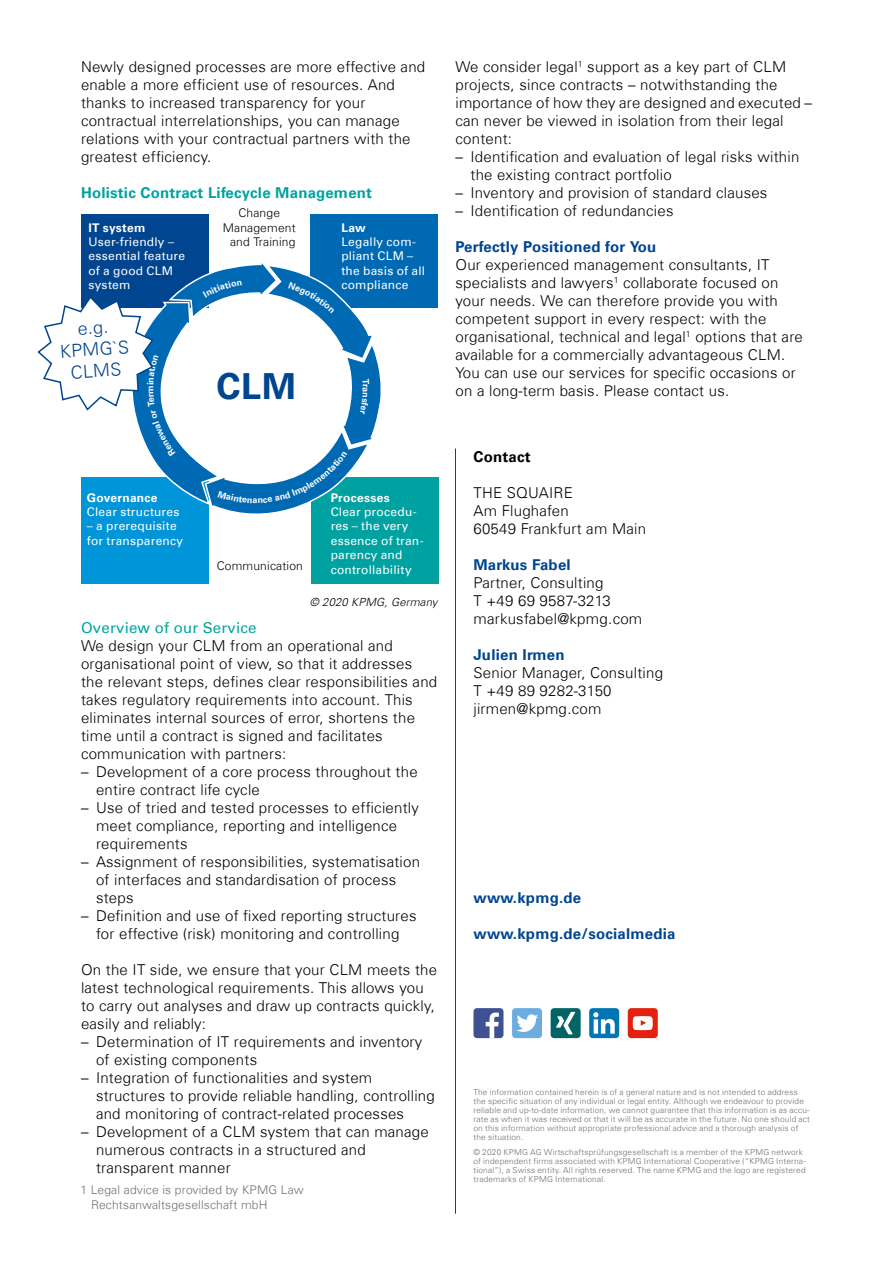
<style>
.page{position:relative;width:893px;height:1263px;background:#fff}
.page>*{position:absolute;margin:0;border:0;box-sizing:border-box;transform-origin:0 0}
.t1{font:700 36px "Universfor KPMG";color:#00458f}
.t2{font:300 18px/21.6px "Universfor KPMG";color:#00458f;text-align:center}
.t3{font:300 15px/18px "Universfor KPMG";letter-spacing:.015em;color:#000}
.t4{font:700 15px "Universfor KPMG";letter-spacing:.015em;color:#00458f}
.t5{font:700 15px "Universfor KPMG";letter-spacing:.015em;color:#00a2a1}
.t6{font:15px "Universfor KPMG";letter-spacing:.015em;color:#00a2a1}
.t7{font:700 15px "Universfor KPMG";letter-spacing:.015em;color:#000}
.t8{font:12px/14.4px "Universfor KPMG";letter-spacing:.02em;color:#fff}
.t9{font:300 12px/15px "Universfor KPMG";letter-spacing:.015em;color:#6f6f6e}
.t10{font:300 12px/14.4px "Universfor KPMG";letter-spacing:.015em;color:#000;text-align:center}
.t11{font:700 12px "Universfor KPMG";letter-spacing:.02em;color:#fff}
.t12{font:italic 300 11.25px "Universfor KPMG";letter-spacing:.015em;color:#000}
.t13{font:700 9px "Universfor KPMG";color:#fff}
.t14{font:300 8.25px/9px "Universfor KPMG";letter-spacing:.025em;color:#6f6f6e}
</style>
<div class="page">
<hr style="left:455px;top:449px;width:1px;height:765px;background:#00458f">
<div style="left:311px;top:477px;width:127px;height:106px;background:#00a2a1"></div>
<div style="left:81px;top:214px;width:128px;height:93px;background:#00458f"></div>
<div style="left:310px;top:214px;width:127px;height:93px;background:#0069b4"></div>
<div style="left:81px;top:477px;width:128px;height:107px;background:#0095d8"></div>
<div style="left:473px;top:1008px;width:30px;height:30px;background:#3d5193;border-radius:4px"></div>
<svg style="left:486px;top:1012px;width:13px;height:26px"></svg>
<div style="left:512px;top:1008px;width:30px;height:30px;background:#6caddf;border-radius:4px"></div>
<svg style="left:517px;top:1014px;width:21px;height:18px"></svg>
<div style="left:551px;top:1008px;width:30px;height:30px;background:#036466;border-radius:4px"></div>
<svg style="left:556px;top:1012px;width:19px;height:22px"></svg>
<div style="left:589px;top:1008px;width:30px;height:30px;background:#0075b3;border-radius:4px"></div>
<svg style="left:593px;top:1012px;width:22px;height:22px"></svg>
<div style="left:628px;top:1008px;width:30px;height:30px;background:#e4200e;border-radius:4px"></div>
<svg style="left:633px;top:1016px;width:20px;height:14px"></svg>
<svg style="left:37px;top:263px;width:347px;height:251px"></svg>
<p class="t3" style="left:81px;top:58px;width:346px">Newly designed processes are more effective and enable a more efficient use of resources. And thanks to increased transparency for your contractual interrelationships, you can manage relations with your contractual partners with the greatest efficiency.</p>
<p class="t5" style="left:81px;top:184px;width:293px">Holistic Contract Lifecycle Management</p>
<p class="t11" style="left:88px;top:220px;width:59px">IT system</p>
<p class="t8" style="left:88px;top:234px;width:98px">User-friendly – essential feature of a good CLM system</p>
<p class="t2" style="left:58px;top:319px;width:70px;rotate:-4deg">e.g.<br>KPMG`S<br>CLMS</p>
<p class="t13" style="left:145px;top:394px;width:10px;rotate:-90deg">m</p>
<p class="t10" style="left:223px;top:206px;width:74px">Change<br>Management and Training</p>
<h1 class="t1" style="left:217px;top:365px;width:81px">CLM</h1>
<p class="t11" style="left:341px;top:220px;width:26px">Law</p>
<p class="t8" style="left:341px;top:234px;width:85px">Legally com&shy;pliant CLM – the basis of all compliance</p>
<p class="t3" style="left:455px;top:58px;width:358px">We consider legal<sup>1</sup> support as a key part of CLM projects, since contracts – notwithstanding the importance of how they are designed and executed – can never be viewed in isolation from their legal content:</p>
<p class="t3" style="left:470px;top:148px;width:330px;text-indent:-15px">– Identification and evaluation of legal risks within the existing contract portfolio</p>
<p class="t3" style="left:455px;top:184px;width:313px">– Inventory and provision of standard clauses</p>
<p class="t3" style="left:455px;top:202px;width:220px">– Identification of redundancies</p>
<p class="t4" style="left:455px;top:238px;width:202px">Perfectly Positioned for You</p>
<p class="t3" style="left:455px;top:256px;width:349px">Our experienced management consultants, IT specialists and lawyers<sup>1</sup> collaborate focused on your needs. We can therefore provide you with competent support in every respect: with the organisational, technical and legal<sup>1</sup> options that are available for a commercially advantageous CLM.<br>You can use our services for specific occasions or on a long-term basis. Please contact us.</p>
<p class="t11" style="left:87px;top:490px;width:72px">Governance</p>
<p class="t8" style="left:87px;top:504px;width:94px">Clear structures</p>
<p class="t8" style="left:87px;top:519px;width:98px">– a prerequisite for transparency</p>
<p class="t13" style="left:253px;top:495px;width:7px">a</p>
<p class="t10" style="left:217px;top:559px;width:88px">Communication</p>
<p class="t11" style="left:331px;top:490px;width:61px">Processes</p>
<p class="t8" style="left:331px;top:504px;width:95px">Clear procedu&shy;res – the very essence of tran&shy;parency and controllability</p>
<p class="t12" style="left:310px;top:595px;width:129px">© 2020 KPMG, Germany</p>
<p class="t6" style="left:81px;top:619px;width:177px">Overview of our Service</p>
<p class="t3" style="left:81px;top:637px;width:358px">We design your CLM from an operational and organisational point of view, so that it addresses the relevant steps, defines clear responsibilities and takes regulatory requirements into account. This eliminates internal sources of error, shortens the time until a contract is signed and facilitates communication with partners:</p>
<p class="t3" style="left:96px;top:763px;width:323px;text-indent:-15px">– Development of a core process throughout the entire contract life cycle</p>
<p class="t3" style="left:96px;top:799px;width:324px;text-indent:-15px">– Use of tried and tested processes to efficiently meet compliance, reporting and intelligence requirements</p>
<p class="t3" style="left:96px;top:853px;width:326px;text-indent:-15px">– Assignment of responsibilities, systematisation of interfaces and standardisation of process steps</p>
<p class="t3" style="left:81px;top:907px;width:337px;text-align:center">– Definition and use of fixed reporting structures for effective (risk) monitoring and controlling</p>
<p class="t3" style="left:81px;top:961px;width:358px">On the IT side, we ensure that your CLM meets the latest technological requirements. This allows you to carry out analyses and draw up contracts quickly, easily and reliably:</p>
<p class="t3" style="left:96px;top:1033px;width:328px;text-indent:-15px">– Determination of IT requirements and inventory of existing components</p>
<p class="t3" style="left:96px;top:1069px;width:340px;text-indent:-15px">– Integration of functionalities and system structures to provide reliable handling, controlling and monitoring of contract-related processes</p>
<p class="t3" style="left:96px;top:1123px;width:334px;text-indent:-15px">– Development of a CLM system that can manage numerous contracts in a structured and transparent manner</p>
<p class="t9" style="left:91px;top:1182px;width:214px;text-indent:-11px">1 Legal advice is provided by KPMG Law<br>Rechtsanwaltsgesellschaft mbH</p>
<p class="t7" style="left:473px;top:448px;width:59px">Contact</p>
<p class="t3" style="left:473px;top:484px;width:174px">THE SQUAIRE<br>Am Flughafen<br>60549 Frankfurt am Main</p>
<p class="t4" style="left:473px;top:556px;width:99px">Markus Fabel</p>
<p class="t3" style="left:473px;top:574px;width:170px">Partner, Consulting<br>T +49 69 9587-3213 markusfabel@kpmg.com</p>
<p class="t4" style="left:473px;top:646px;width:93px">Julien Irmen</p>
<p class="t3" style="left:473px;top:664px;width:191px">Senior Manager, Consulting<br>T +49 89 9282-3150 jirmen@kpmg.com</p>
<p class="t4" style="left:473px;top:889px;width:109px">www.kpmg.de</p>
<p class="t4" style="left:473px;top:925px;width:204px">www.kpmg.de/socialmedia</p>
<p class="t14" style="left:473px;top:1088px;width:338px">The information contained herein is of a general nature and is not intended to address the specific situation of any individual or legal entity. Although we endeavour to provide reliable and up-to-date information, we cannot guarantee that this information is as accu&shy;rate as when it was received or that it will be as accurate in the future. No one should act on this information without appropriate professional advice and a thorough analysis of the situation.</p>
<p class="t14" style="left:473px;top:1148px;width:334px">© 2020 KPMG AG Wirtschaftsprüfungsgesellschaft is a member of the KPMG network of independent firms associated with KPMG International Cooperative (“KPMG Interna&shy;tional”), a Swiss entity. All rights reserved. The name KPMG and the logo are registered trademarks of KPMG International.</p>
</div>
